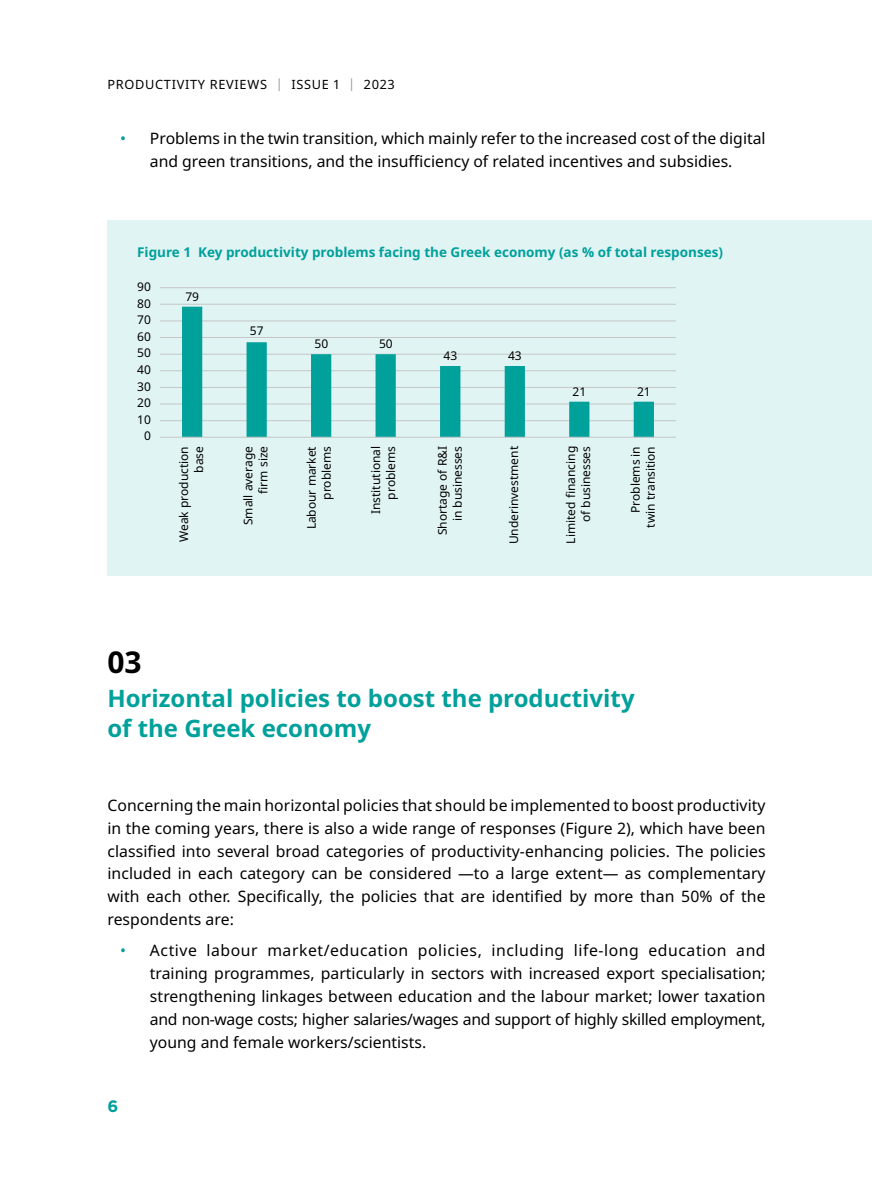
<style>
.page{position:relative;width:872px;height:1191px;background:#fff}
.page>*{position:absolute;margin:0;border:0;box-sizing:border-box;transform-origin:0 0}
.t1{font:700 30px "Noto Sans";color:#000}
.t2{font:700 24px/30px "Noto Sans";color:#00a09b}
.t3{font:700 16.5px "Gotham Greek";color:#00a09b}
.t4{font:15.75px/22.8px "Noto Sans";color:#000;text-align:justify}
.t5{font:700 13.5px "Noto Sans";color:#00a09b}
.t6{font:12.75px "Noto Sans";letter-spacing:.055em;color:#000}
.t7{font:12px/15px "Noto Sans";letter-spacing:-.005em;color:#000;text-align:right}
.s1{color:#9d9d9c}
.s2{color:#00a09b}
</style>
<div class="page">
<div style="left:107px;top:221px;width:765px;height:355px;background:#e0f4f3"></div>
<hr style="left:160px;top:287px;width:516px;height:1px;background:#c6c6c6">
<hr style="left:160px;top:304px;width:516px;height:1px;background:#c6c6c6">
<hr style="left:160px;top:320px;width:516px;height:1px;background:#c6c6c6">
<hr style="left:160px;top:337px;width:516px;height:1px;background:#c6c6c6">
<hr style="left:160px;top:354px;width:516px;height:1px;background:#c6c6c6">
<hr style="left:160px;top:370px;width:516px;height:1px;background:#c6c6c6">
<hr style="left:160px;top:387px;width:516px;height:1px;background:#c6c6c6">
<hr style="left:160px;top:403px;width:516px;height:1px;background:#c6c6c6">
<hr style="left:160px;top:420px;width:516px;height:1px;background:#c6c6c6">
<svg style="left:182px;top:307px;width:472px;height:130px"></svg>
<hr style="left:160px;top:437px;width:516px;height:1px;background:#c6c6c6">
<p class="t6" style="left:107px;top:77px;width:289px">PRODUCTIVITY REVIEWS <span class="s1">|</span> ISSUE 1 <span class="s1">|</span> 2023</p>
<p class="t4" style="left:120px;top:128px;width:647px;text-align:center"><span class="s2">•</span> Problems in the twin transition, which mainly refer to the increased cost of the digital and green transitions, and the insufficiency of related incentives and subsidies.</p>
<p class="t5" style="left:137px;top:244px;width:587px">Figure 1 Key productivity problems facing the Greek economy (as % of total responses)</p>
<p class="t7" style="left:185px;top:290px;width:15px">79</p>
<p class="t7" style="left:250px;top:324px;width:15px">57</p>
<p class="t7" style="left:314px;top:338px;width:15px">50</p>
<p class="t7" style="left:379px;top:338px;width:15px">50</p>
<p class="t7" style="left:443px;top:349px;width:15px">43</p>
<p class="t7" style="left:508px;top:349px;width:15px">43</p>
<p class="t7" style="left:572px;top:385px;width:15px">21</p>
<p class="t7" style="left:637px;top:385px;width:15px">21</p>
<p class="t7" style="left:144px;top:430px;width:8px">0</p>
<p class="t7" style="left:137px;top:280px;width:15px">90</p>
<p class="t7" style="left:137px;top:297px;width:15px">80</p>
<p class="t7" style="left:137px;top:314px;width:15px">70</p>
<p class="t7" style="left:137px;top:330px;width:15px">60</p>
<p class="t7" style="left:137px;top:347px;width:15px">50</p>
<p class="t7" style="left:137px;top:363px;width:15px">40</p>
<p class="t7" style="left:137px;top:380px;width:15px">30</p>
<p class="t7" style="left:137px;top:397px;width:15px">20</p>
<p class="t7" style="left:137px;top:413px;width:15px">10</p>
<p class="t7" style="left:177px;top:542px;width:98px;rotate:-90deg">Weak production base</p>
<p class="t7" style="left:242px;top:525px;width:80px;rotate:-90deg">Small average firm size</p>
<p class="t7" style="left:305px;top:529px;width:85px;rotate:-90deg">Labour market problems</p>
<p class="t7" style="left:369px;top:514px;width:70px;rotate:-90deg">Institutional problems</p>
<p class="t7" style="left:436px;top:535px;width:91px;rotate:-90deg">Shortage of R&amp;I in businesses</p>
<p class="t7" style="left:508px;top:544px;width:100px;rotate:-90deg">Underinvestment</p>
<p class="t7" style="left:564px;top:543px;width:99px;rotate:-90deg">Limited financing of businesses</p>
<p class="t7" style="left:629px;top:527px;width:83px;rotate:-90deg">Problems in twin transition</p>
<h1 class="t1" style="left:107px;top:645px;width:36px">03</h1>
<h2 class="t2" style="left:107px;top:684px;width:529px">Horizontal policies to boost the productivity of the Greek economy</h2>
<p class="t4" style="left:107px;top:794px;width:660px">Concerning the main horizontal policies that should be implemented to boost productivity in the coming years, there is also a wide range of responses (Figure 2), which have been classified into several broad categories of productivity-enhancing policies. The policies included in each category can be considered —to a large extent— as complementary with each other. Specifically, the policies that are identified by more than 50% of the respondents are:</p>
<p class="t4" style="left:150px;top:939px;width:617px;text-indent:-30px"><span class="s2">•</span> Active labour market/education policies, including life-long education and training programmes, particularly in sectors with increased export specialisation; strengthening linkages between education and the labour market; lower taxation and non-wage costs; higher salaries/wages and support of highly skilled employment, young and female workers/scientists.</p>
<p class="t3" style="left:107px;top:1096px;width:12px">6</p>
</div>
